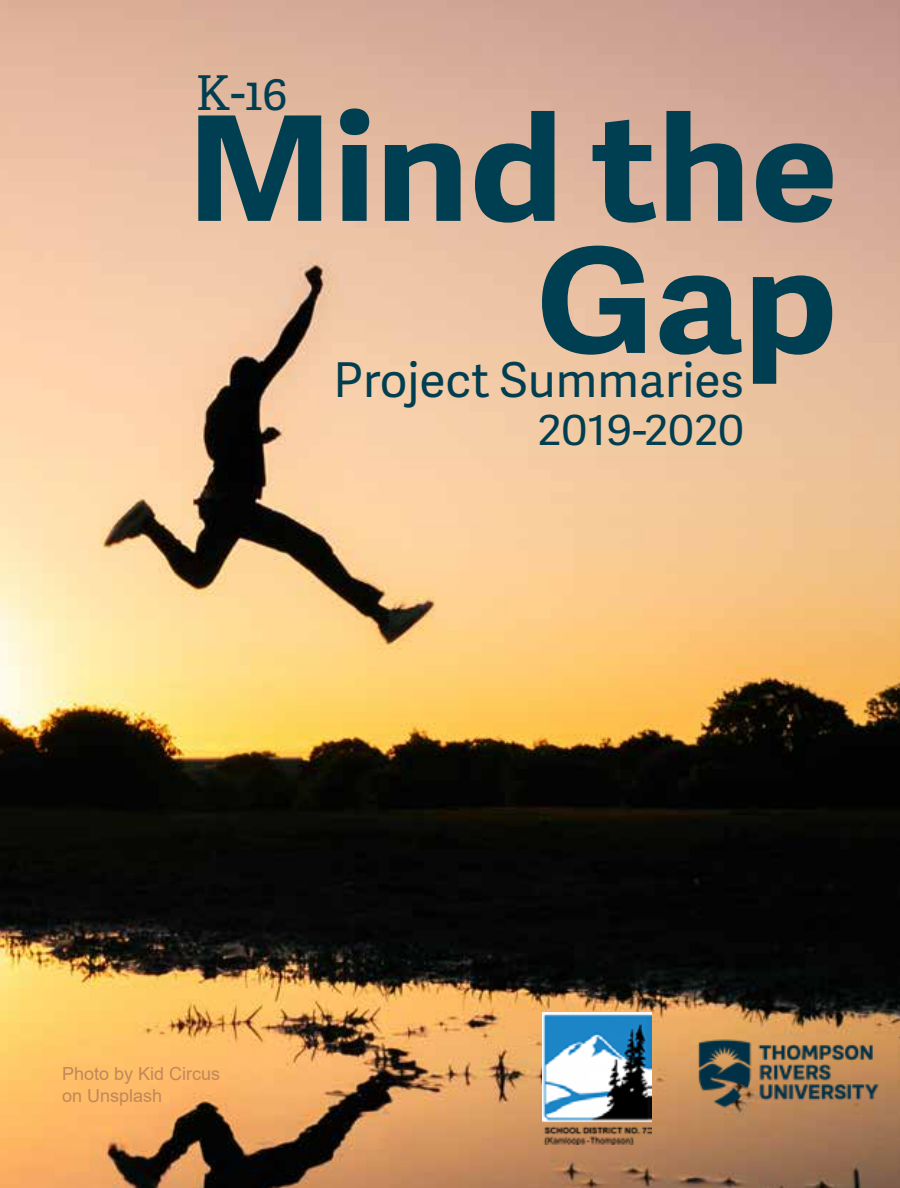
<style>
.page{position:relative;width:900px;height:1188px;background:#fff}
.page>*{position:absolute;margin:0;border:0;box-sizing:border-box;transform-origin:0 0}
.t1{font:700 145.6px/132px "Adelle Sans";color:#003e51;text-align:right;scale:1.1 1}
.t2{font:48px "Adelle Sans";color:#003e51}
.t3{font:48px "Adelle";color:#003e51}
.t4{font:41.4px "Adelle Sans";color:#003e51;scale:1.11 1}
.t5{font:18px/22px "Arial";color:#c2865b}
</style>
<div class="page">
<img style="left:0;top:0;width:900px;height:1188px">
<img style="left:542px;top:1013px;width:109px;height:131px">
<img style="left:673px;top:1013px;width:227px;height:122px">
<h2 class="t3" style="left:196px;top:64px;width:93px">K-16</h2>
<h1 class="t1" style="left:186px;top:97px;width:594px">Mind the<br>Gap</h1>
<h2 class="t2" style="left:333px;top:346px;width:412px">Project Summaries</h2>
<h3 class="t4" style="left:538px;top:401px;width:187px">2019-2020</h3>
<p class="t5" style="left:62px;top:1063px;width:160px">Photo by Kid Circus on Unsplash</p>
</div>
